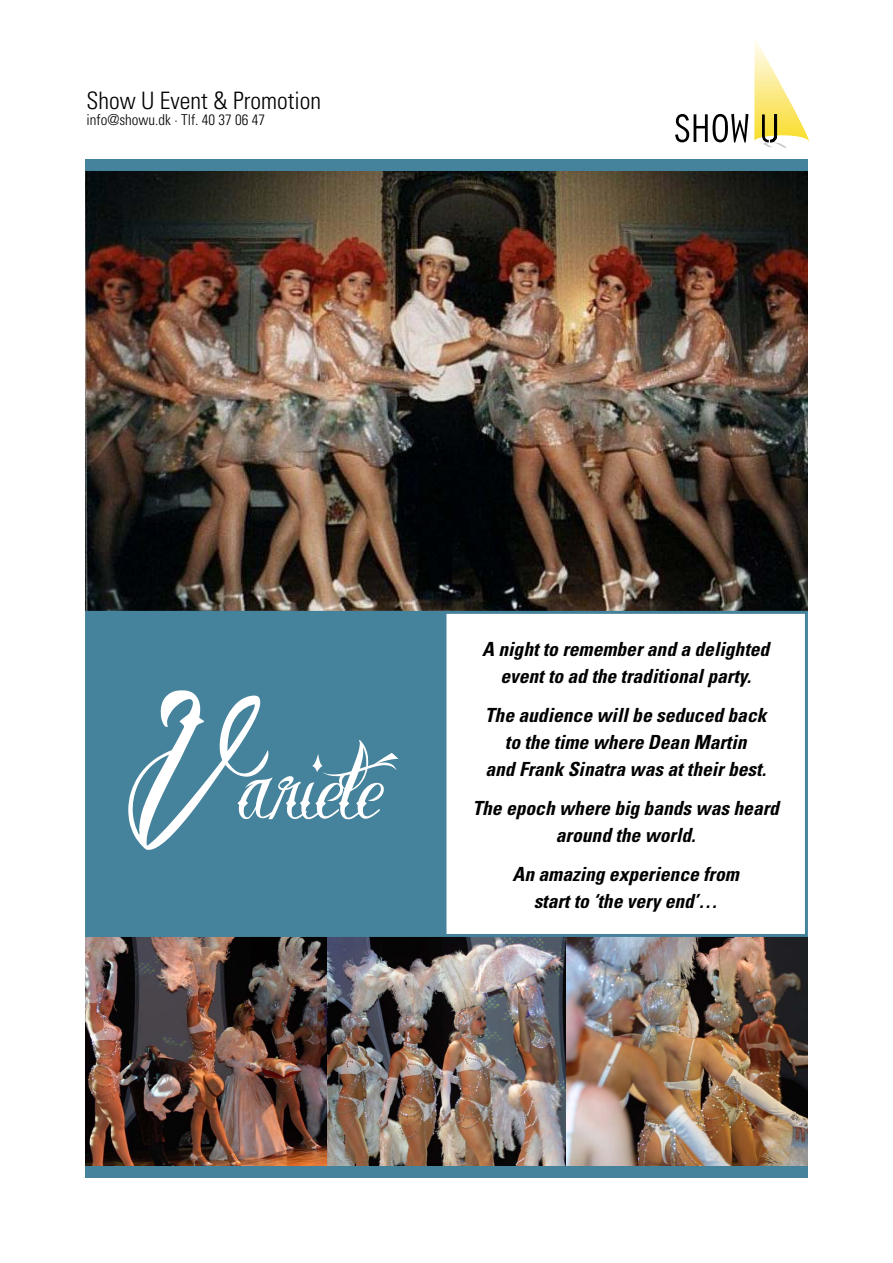
<style>
.page{position:relative;width:893px;height:1263px;background:#fff}
.page>*{position:absolute;margin:0;border:0;box-sizing:border-box;transform-origin:0 0}
.t1{font:114px "Brother Tattoo";color:#fff}
.t2{font:300 condensed 24px "Univers";color:#000}
.t3{font:italic 700 condensed 19.5px/27px "Univers";color:#000;text-align:center}
.t4{font:300 condensed 15px "Univers";color:#000}
.s1{font-size:186px}
</style>
<div class="page">
<svg style="left:675px;top:114px;width:73px;height:29px"></svg>
<svg style="left:754px;top:41px;width:55px;height:107px"></svg>
<img style="left:85px;top:171px;width:723px;height:440px">
<img style="left:326px;top:937px;width:482px;height:229px">
<img style="left:85px;top:937px;width:241px;height:229px">
<div style="left:85px;top:611px;width:364px;height:326px;background:#45829b"></div>
<svg style="left:442px;top:609px;width:366px;height:329px"></svg>
<div style="left:85px;top:159px;width:723px;height:12px;background:#45829b"></div>
<div style="left:85px;top:1166px;width:723px;height:12px;background:#45829b"></div>
<p class="t2" style="left:87px;top:86px;width:236px">Show U Event &amp; Promotion</p>
<p class="t4" style="left:87px;top:110px;width:180px">info@showu.dk · Tlf. 40 37 06 47</p>
<p class="t1" style="left:128px;top:713px;width:288px"><span class="s1">V</span>arieté</p>
<p class="t3" style="left:482px;top:635px;width:289px">A night to remember and a delighted</p>
<p class="t3" style="left:500px;top:662px;width:252px">event to ad the traditional party.</p>
<p class="t3" style="left:485px;top:701px;width:283px">The audience will be seduced back</p>
<p class="t3" style="left:505px;top:728px;width:243px">to the time where Dean Martin</p>
<p class="t3" style="left:485px;top:755px;width:282px">and Frank Sinatra was at their best.</p>
<p class="t3" style="left:472px;top:794px;width:308px">The epoch where big bands was heard around the world.</p>
<p class="t3" style="left:512px;top:860px;width:228px">An amazing experience from</p>
<p class="t3" style="left:534px;top:887px;width:186px">start to ‘the very end’…</p>
</div>
